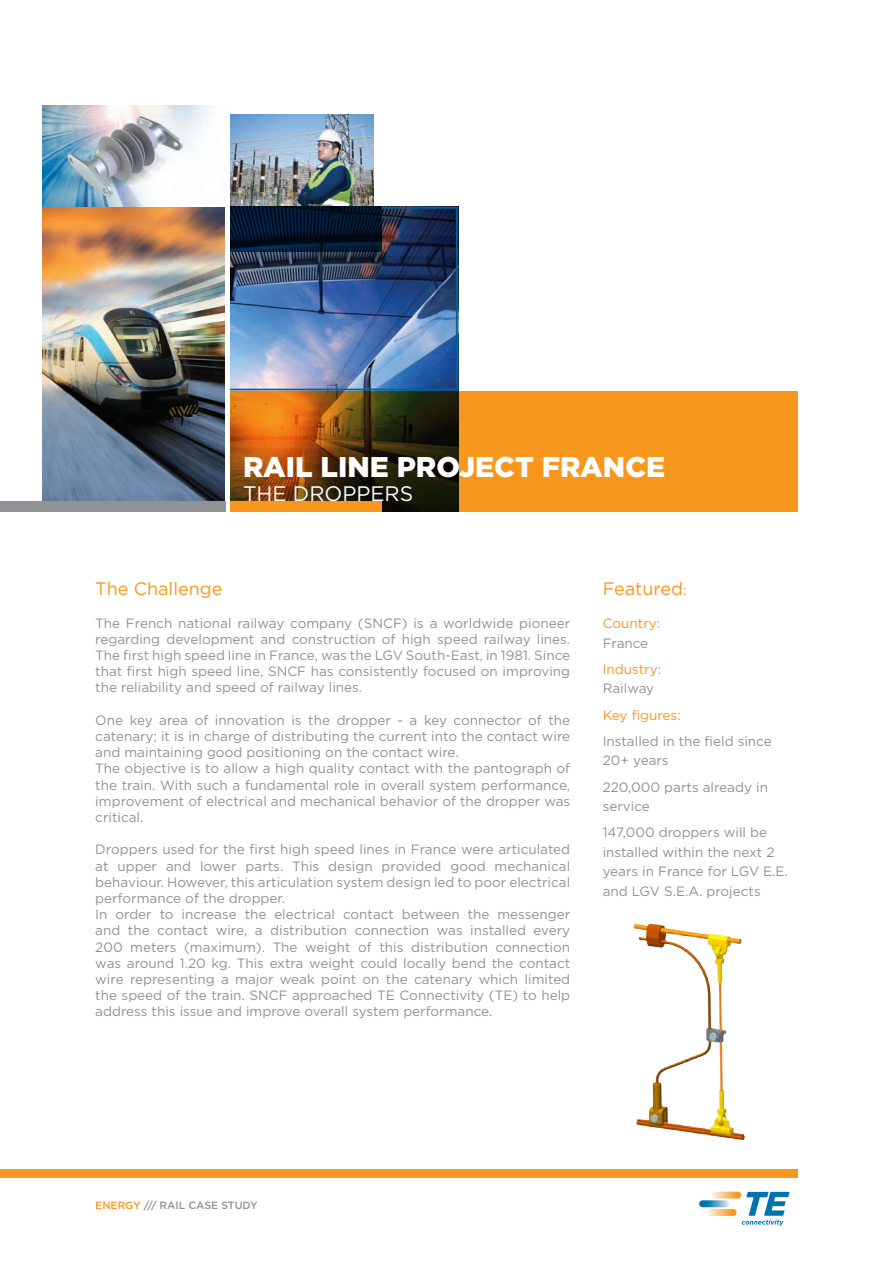
<style>
.page{position:relative;width:893px;height:1263px;background:#fff}
.page>*{position:absolute;margin:0;border:0;box-sizing:border-box;transform-origin:0 0}
.B_Cover_Subhead{font:900 28.5px "Gotham";color:#fff}
.B_Cover_Subhead-2{font:21px "Gotham";color:#fff}
.B_Body_Copy{font:18px "Gotham";color:#f7971d}
.KEY_FEATURE__TITLE{font:18px "Gotham";color:#f7971d}
.B_Body_Copy-2{font:13.5px/16.2px "Gotham";color:#919295;text-align:justify}
.KEY_FEATURE__TITLE-2{font:13.5px/19.5px "Gotham";color:#919295}
.KEY_FEATURE__TITLE-3{font:13.5px/19.5px "Gotham";color:#f7971d}
.B_Footer_Info{font:500 10.5px "Gotham";color:#919295}
.s1{font-size:13.5px}
.s2{color:#919295}
.s3{color:#f7971d}
</style>
<div class="page">
<div style="left:0;top:1169px;width:797px;height:9px;background:#f7971d"></div>
<svg style="left:711px;top:1192px;width:30px;height:6px"></svg>
<svg style="left:706px;top:1209px;width:31px;height:7px"></svg>
<svg style="left:699px;top:1200px;width:31px;height:7px"></svg>
<svg style="left:742px;top:1192px;width:48px;height:34px"></svg>
<img style="left:42px;top:206px;width:183px;height:296px">
<img style="left:230px;top:114px;width:143px;height:92px">
<img style="left:230px;top:206px;width:228px;height:185px">
<img style="left:42px;top:105px;width:168px;height:101px">
<svg style="left:230px;top:391px;width:567px;height:121px;background:#be7317"></svg>
<div style="left:0;top:502px;width:225px;height:10px;background:#919295"></div>
<div style="left:230px;top:502px;width:152px;height:10px;background:#f7971d"></div>
<svg style="left:230px;top:206px;width:152px;height:46px;background:#00142b"></svg>
<hr style="left:230px;top:389px;width:228px;height:1px;background:#016495">
<hr style="left:382px;top:207px;width:76px;height:2px;background:#016495">
<hr style="left:456px;top:207px;width:2px;height:182px;background:#016495">
<img style="left:633px;top:923px;width:112px;height:218px">
<p class="B_Cover_Subhead" style="left:243px;top:450px;width:424px">RAIL LINE PROJECT FRANCE</p>
<p class="B_Cover_Subhead-2" style="left:243px;top:482px;width:172px">THE DROPPERS</p>
<p class="B_Body_Copy" style="left:95px;top:579px;width:129px">The Challenge</p>
<p class="B_Body_Copy-2" style="left:95px;top:614px;width:476px">The French national railway company (SNCF) is a worldwide pioneer regarding development and construction of high speed railway lines.<br>The first high speed line in France, was the LGV South-East, in 1981. Since that first high speed line, SNCF has consistently focused on improving the reliability and speed of railway lines.</p>
<p class="B_Body_Copy-2" style="left:95px;top:712px;width:476px">One key area of innovation is the dropper - a key connector of the catenary; it is in charge of distributing the current into the contact wire and maintaining good positioning on the contact wire.</p>
<p class="B_Body_Copy-2" style="left:95px;top:760px;width:476px">The objective is to allow a high quality contact with the pantograph of the train. With such a fundamental role in overall system performance, improvement of electrical and mechanical behavior of the dropper was critical.</p>
<p class="B_Body_Copy-2" style="left:95px;top:841px;width:476px">Droppers used for the first high speed lines in France were articulated at upper and lower parts. This design provided good mechanical behaviour. However, this articulation system design led to poor electrical performance of the dropper.</p>
<p class="B_Body_Copy-2" style="left:95px;top:906px;width:476px">In order to increase the electrical contact between the messenger and the contact wire, a distribution connection was installed every 200 meters (maximum). The weight of this distribution connection was around 1.20 kg. This extra weight could locally bend the contact wire representing a major weak point on the catenary which limited the speed of the train. SNCF approached TE Connectivity (TE) to help address this issue and improve overall system performance.</p>
<p class="KEY_FEATURE__TITLE" style="left:603px;top:579px;width:85px">Featured<span class="s1">:</span></p>
<p class="KEY_FEATURE__TITLE-3" style="left:603px;top:613px;width:59px">Country:<br><span class="s2">France</span></p>
<p class="KEY_FEATURE__TITLE-3" style="left:603px;top:659px;width:60px">Industry:<br><span class="s2">Railway</span></p>
<p class="KEY_FEATURE__TITLE-3" style="left:603px;top:705px;width:80px">Key figures:</p>
<p class="KEY_FEATURE__TITLE-2" style="left:603px;top:731px;width:171px">Installed in the field since<br>20+ years</p>
<p class="KEY_FEATURE__TITLE-2" style="left:603px;top:777px;width:167px">220,000 parts already in service</p>
<p class="KEY_FEATURE__TITLE-2" style="left:603px;top:823px;width:187px">147,000 droppers will be installed within the next 2 years in France for LGV E.E. and LGV S.E.A. projects</p>
<p class="B_Footer_Info" style="left:95px;top:1198px;width:164px"><span class="s3">ENERGY</span> /// RAIL CASE STUDY</p>
</div>
